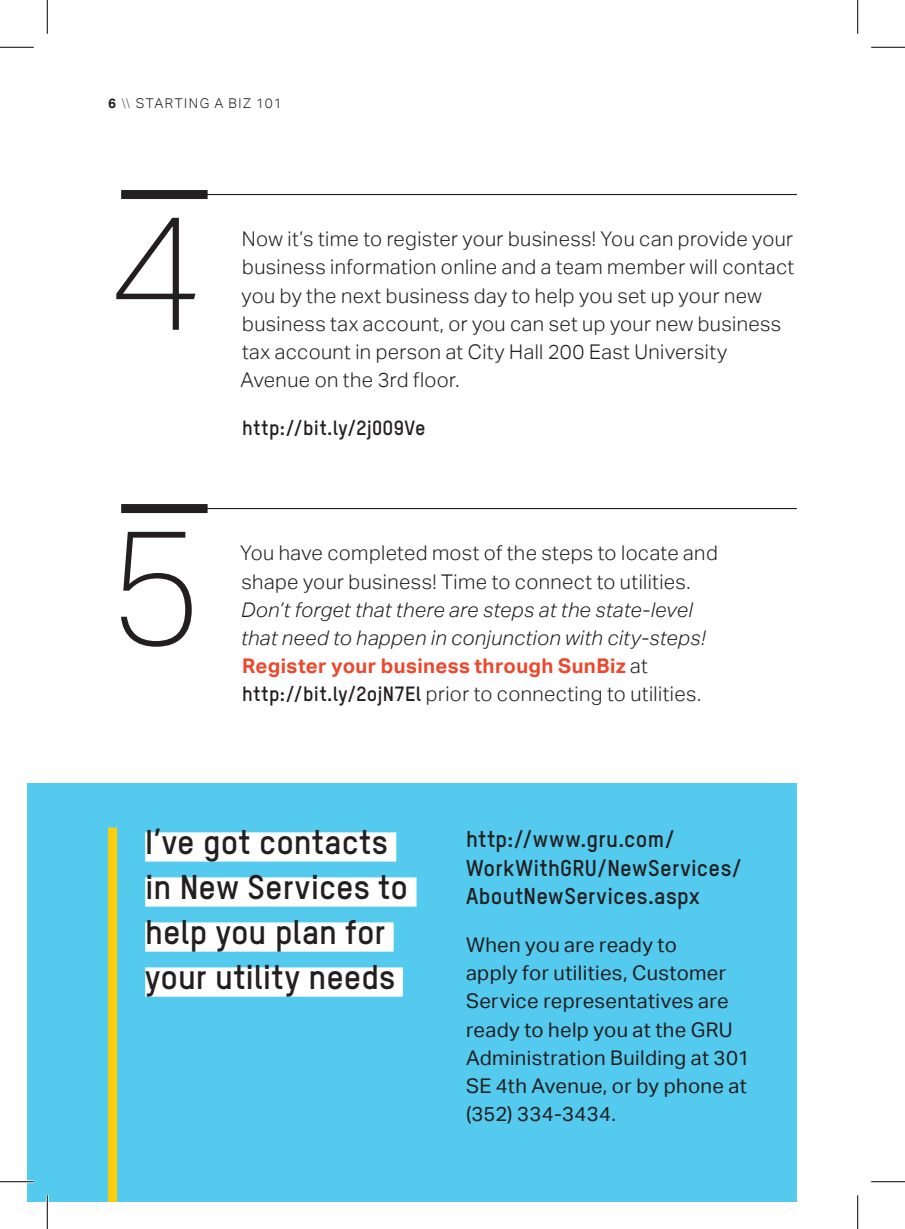
<style>
.page{position:relative;width:905px;height:1229px;background:#fff}
.page>*{position:absolute;margin:0;border:0;box-sizing:border-box;transform-origin:0 0}
.Big_Intro{font:100 162px "Aktiv Grotesk";color:#231f20}
.MEd_Intro{font:700 33.75px/45px "TSTAR";letter-spacing:.005em;color:#231f20}
.Body{font:700 22.5px/28.1px "TSTAR";letter-spacing:.02em;color:#231f20}
.Body-2{font:300 20.25px/28.1px "Aktiv Grotesk";letter-spacing:.02em;color:#231f20}
.Body-3{font:20.25px/28.1px "Aktiv Grotesk";letter-spacing:.015em;color:#231f20}
.Body-4{font:700 20.25px "TSTAR";letter-spacing:.02em;color:#231f20}
.t1{font:300 13.5px "Aktiv Grotesk";letter-spacing:.11em;color:#231f20}
.s1{font-weight:700}
.s2{font-weight:100}
.s3{font-style:italic}
.s4{font-weight:700;color:#ed472c}
.s5{font-family:"TSTAR";font-weight:700}
</style>
<div class="page">
<div style="left:121px;top:504px;width:87px;height:9px;background:#231f20"></div>
<div style="left:121px;top:190px;width:87px;height:9px;background:#231f20"></div>
<hr style="left:121px;top:194px;width:676px;height:1px;background:#231f20">
<hr style="left:121px;top:508px;width:676px;height:1px;background:#231f20">
<div style="left:27px;top:783px;width:769px;height:419px;background:#53caee"></div>
<div style="left:145px;top:832px;width:251px;height:29px;background:#fff"></div>
<div style="left:145px;top:877px;width:271px;height:29px;background:#fff"></div>
<div style="left:145px;top:922px;width:248px;height:29px;background:#fff"></div>
<div style="left:145px;top:967px;width:258px;height:29px;background:#fff"></div>
<div style="left:108px;top:827px;width:9px;height:375px;background:#fcce0a"></div>
<hr style="left:0;top:1180px;width:34px;height:3px;background:#fff">
<hr style="left:46px;top:1195px;width:3px;height:33px;background:#fff">
<hr style="left:0;top:47px;width:34px;height:1px;background:#000">
<hr style="left:871px;top:47px;width:33px;height:1px;background:#000">
<hr style="left:0;top:1181px;width:34px;height:1px;background:#000">
<hr style="left:871px;top:1181px;width:33px;height:1px;background:#000">
<hr style="left:47px;top:0;width:1px;height:34px;background:#000">
<hr style="left:47px;top:1195px;width:1px;height:33px;background:#000">
<hr style="left:857px;top:0;width:1px;height:34px;background:#000">
<hr style="left:857px;top:1195px;width:1px;height:33px;background:#000">
<p class="t1" style="left:108px;top:95px;width:175px"><span class="s1">6</span> <span class="s2">\\</span> STARTING A BIZ 101</p>
<p class="Big_Intro" style="left:108px;top:182px;width:97px">4</p>
<p class="Big_Intro" style="left:108px;top:495px;width:97px">5</p>
<p class="Body-2" style="left:240px;top:225px;width:555px">Now it’s time to register your business! You can provide your business information online and a team member will contact you by the next business day to help you set up your new business tax account, or you can set up your new business tax account in person at City Hall 200 East University Avenue on the 3rd floor.</p>
<p class="Body-4" style="left:242px;top:416px;width:185px">http://bit.ly/2j0O9Ve</p>
<p class="Body-2" style="left:240px;top:539px;width:479px">You have completed most of the steps to locate and shape your business! Time to connect to utilities.<br><span class="s3">Don’t forget that there are steps at the state-level that need to happen in conjunction with city-steps!<br></span><span class="s4">Register your business through SunBiz</span> at <span class="s5">http://bit.ly/2ojN7El</span> prior to connecting to utilities.</p>
<p class="MEd_Intro" style="left:145px;top:818px;width:264px">I’ve got contacts in New Services to help you plan for your utility needs</p>
<p class="Body" style="left:466px;top:825px;width:278px">http://www.gru.com/<br>WorkWithGRU/NewServices/<br>AboutNewServices.aspx</p>
<p class="Body-3" style="left:466px;top:931px;width:285px">When you are ready to<br>apply for utilities, Customer<br>Service representatives are ready to help you at the GRU<br>Administration Building at 301<br>SE 4th Avenue, or by phone at (352) 334-3434.</p>
</div>
